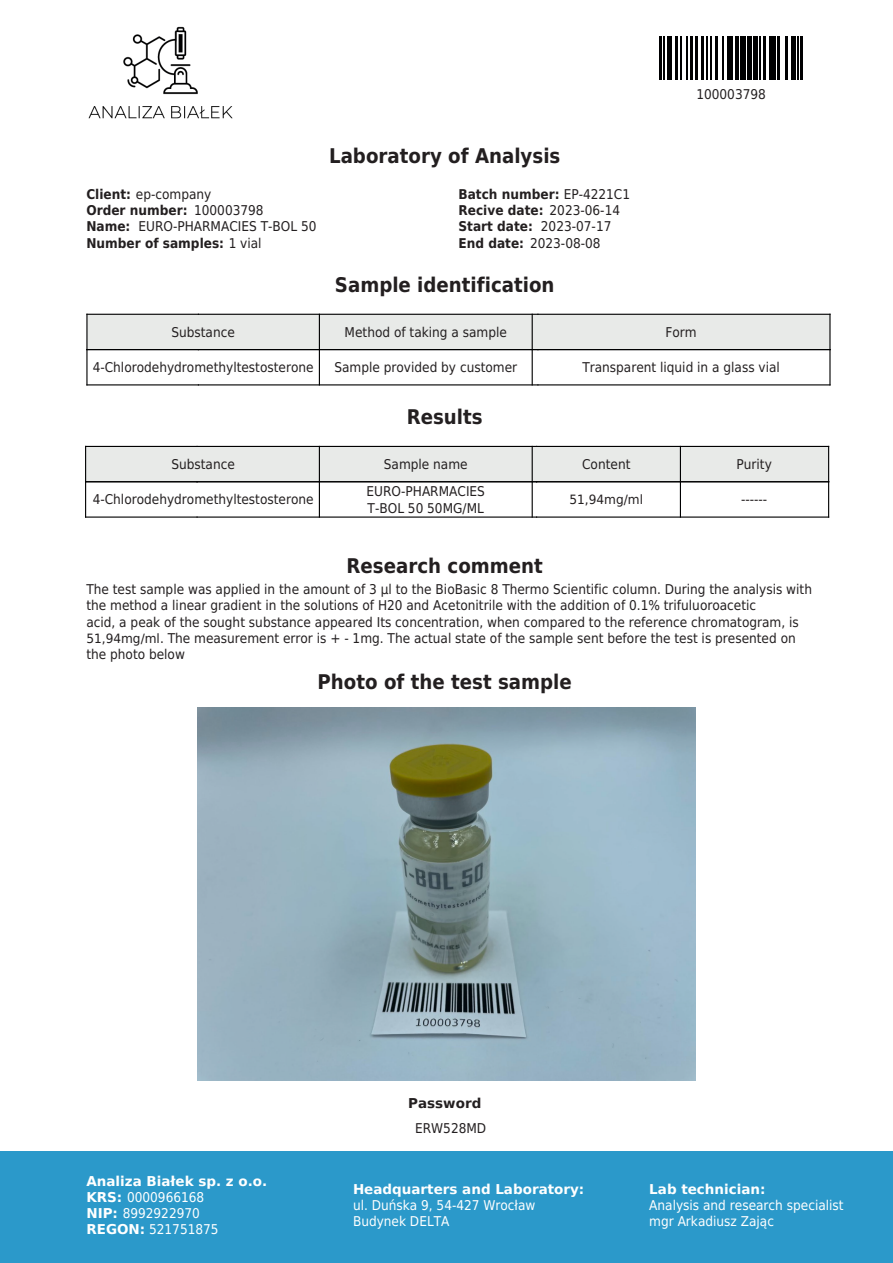
<style>
.page{position:relative;width:893px;height:1263px;background:#fff}
.page>*{position:absolute;margin:0;border:0;box-sizing:border-box;transform-origin:0 0}
.t1{font:700 20.25px "DejaVu Sans Condensed";color:#231f20}
.t2{font:13.5px/16.2px "DejaVu Sans Condensed";color:#231f20}
.t3{font:13.5px/16.2px "DejaVu Sans Condensed";color:#fff}
.t4{font:700 13.5px "DejaVu Sans";color:#fff}
.t5{font:700 13.5px/16.2px "DejaVu Sans Condensed";color:#231f20}
.t6{font:700 13.5px "DejaVu Sans";color:#231f20}
.t7{font:12.9px "DejaVu Sans Condensed";color:#231f20;scale:1.05 1}
.s1{font-weight:700}
.s2{font-weight:400}
.s3{font-size:12.9px}
.s4{font-family:"DejaVu Sans";font-weight:700}
</style>
<div class="page">
<div style="left:86px;top:446px;width:111px;height:36px;background:#e8eae8"></div>
<div style="left:197px;top:446px;width:340px;height:36px;background:#e8eae8"></div>
<div style="left:537px;top:446px;width:292px;height:36px;background:#e8eae8"></div>
<hr style="left:85px;top:446px;width:1px;height:36px;background:#000001">
<hr style="left:86px;top:446px;width:111px;height:1px;background:#000001">
<hr style="left:86px;top:481px;width:111px;height:1px;background:#000001">
<hr style="left:319px;top:446px;width:1px;height:36px;background:#000001">
<hr style="left:680px;top:446px;width:1px;height:36px;background:#000001">
<hr style="left:197px;top:446px;width:340px;height:1px;background:#000001">
<hr style="left:197px;top:481px;width:340px;height:1px;background:#000001">
<hr style="left:532px;top:446px;width:1px;height:36px;background:#000001">
<hr style="left:828px;top:446px;width:1px;height:36px;background:#000001">
<hr style="left:537px;top:446px;width:292px;height:1px;background:#000001">
<hr style="left:537px;top:481px;width:292px;height:1px;background:#000001">
<hr style="left:85px;top:482px;width:1px;height:35px;background:#000001">
<hr style="left:86px;top:516px;width:111px;height:2px;background:#000001">
<hr style="left:319px;top:482px;width:1px;height:35px;background:#000001">
<hr style="left:197px;top:516px;width:340px;height:2px;background:#000001">
<hr style="left:680px;top:482px;width:1px;height:35px;background:#000001">
<hr style="left:532px;top:482px;width:1px;height:35px;background:#000001">
<hr style="left:537px;top:516px;width:292px;height:2px;background:#000001">
<hr style="left:828px;top:482px;width:1px;height:35px;background:#000001">
<div style="left:87px;top:314px;width:111px;height:36px;background:#e8eae8"></div>
<div style="left:198px;top:314px;width:340px;height:36px;background:#e8eae8"></div>
<div style="left:538px;top:314px;width:292px;height:36px;background:#e8eae8"></div>
<hr style="left:86px;top:314px;width:2px;height:36px;background:#000001">
<hr style="left:87px;top:314px;width:111px;height:1px;background:#000001">
<hr style="left:87px;top:349px;width:111px;height:1px;background:#000001">
<hr style="left:319px;top:314px;width:1px;height:36px;background:#000001">
<hr style="left:198px;top:314px;width:340px;height:1px;background:#000001">
<hr style="left:198px;top:349px;width:340px;height:1px;background:#000001">
<hr style="left:532px;top:314px;width:1px;height:36px;background:#000001">
<hr style="left:829px;top:314px;width:1px;height:36px;background:#000001">
<hr style="left:538px;top:314px;width:292px;height:1px;background:#000001">
<hr style="left:538px;top:349px;width:292px;height:1px;background:#000001">
<hr style="left:86px;top:350px;width:2px;height:35px;background:#000001">
<hr style="left:87px;top:384px;width:111px;height:1px;background:#000001">
<hr style="left:319px;top:350px;width:1px;height:35px;background:#000001">
<hr style="left:198px;top:384px;width:340px;height:1px;background:#000001">
<hr style="left:532px;top:350px;width:1px;height:35px;background:#000001">
<hr style="left:538px;top:384px;width:292px;height:1px;background:#000001">
<hr style="left:829px;top:350px;width:1px;height:35px;background:#000001">
<img style="left:88px;top:26px;width:145px;height:93px">
<div style="left:0;top:1151px;width:893px;height:112px;background:#2b99ca"></div>
<img style="left:197px;top:707px;width:498px;height:374px">
<svg style="left:667px;top:36px;width:125px;height:44px"></svg>
<hr style="left:659px;top:36px;width:3px;height:44px;background:#000001">
<hr style="left:663px;top:36px;width:2px;height:44px;background:#000001">
<hr style="left:668px;top:36px;width:4px;height:44px;background:#000001">
<hr style="left:675px;top:36px;width:3px;height:44px;background:#000001">
<hr style="left:681px;top:36px;width:1px;height:44px;background:#000001">
<hr style="left:686px;top:36px;width:2px;height:44px;background:#000001">
<hr style="left:690px;top:36px;width:3px;height:44px;background:#000001">
<hr style="left:695px;top:36px;width:3px;height:44px;background:#000001">
<hr style="left:701px;top:36px;width:2px;height:44px;background:#000001">
<hr style="left:706px;top:36px;width:2px;height:44px;background:#000001">
<hr style="left:710px;top:36px;width:2px;height:44px;background:#000001">
<hr style="left:715px;top:36px;width:3px;height:44px;background:#000001">
<hr style="left:722px;top:36px;width:1px;height:44px;background:#000001">
<div style="left:728px;top:36px;width:5px;height:44px;background:#000001"></div>
<hr style="left:735px;top:36px;width:1px;height:44px;background:#000001">
<hr style="left:738px;top:36px;width:1px;height:44px;background:#000001">
<div style="left:740px;top:36px;width:6px;height:44px;background:#000001"></div>
<hr style="left:748px;top:36px;width:4px;height:44px;background:#000001">
<div style="left:753px;top:36px;width:5px;height:44px;background:#000001"></div>
<hr style="left:759px;top:36px;width:1px;height:44px;background:#000001">
<hr style="left:763px;top:36px;width:3px;height:44px;background:#000001">
<hr style="left:769px;top:36px;width:4px;height:44px;background:#000001">
<hr style="left:775px;top:36px;width:1px;height:44px;background:#000001">
<hr style="left:777px;top:36px;width:3px;height:44px;background:#000001">
<hr style="left:785px;top:36px;width:2px;height:44px;background:#000001">
<hr style="left:792px;top:36px;width:4px;height:44px;background:#000001">
<hr style="left:797px;top:36px;width:2px;height:44px;background:#000001">
<hr style="left:800px;top:36px;width:3px;height:44px;background:#000001">
<h1 class="t1" style="left:329px;top:139px;width:233px">Laboratory of Analysis</h1>
<p class="t2" style="left:86px;top:186px;width:232px"><span class="s1">Client:</span> ep-company<br><span class="s1">Order number:</span> 100003798<br><span class="s1">Name:</span> EURO-PHARMACIES T-BOL 50<br><span class="s1">Number of samples:</span> 1 vial</p>
<p class="t5" style="left:458px;top:186px;width:173px">Batch number: <span class="s2">EP-4221C1<br></span>Recive date: <span class="s2">2023-06-14<br></span>Start date: <span class="s2">2023-07-17<br></span>End date: <span class="s2">2023-08-08</span></p>
<h1 class="t1" style="left:335px;top:268px;width:221px">Sample identification</h1>
<p class="t2" style="left:696px;top:86px;width:71px">100003798</p>
<p class="t2" style="left:171px;top:323px;width:65px">Substance</p>
<p class="t2" style="left:345px;top:323px;width:164px">Method of taking a sample</p>
<p class="t2" style="left:665px;top:323px;width:33px">Form</p>
<p class="t2" style="left:93px;top:358px;width:222px">4-Chlorodehydromethyltestosterone</p>
<p class="t2" style="left:334px;top:359px;width:184px">Sample provided by customer</p>
<p class="t2" style="left:582px;top:359px;width:199px">Transparent liquid in a glass vial</p>
<h1 class="t1" style="left:407px;top:400px;width:78px">Results</h1>
<p class="t2" style="left:171px;top:455px;width:65px">Substance</p>
<p class="t2" style="left:384px;top:455px;width:85px">Sample name</p>
<p class="t2" style="left:582px;top:455px;width:50px">Content</p>
<p class="t2" style="left:93px;top:491px;width:222px">4-Chlorodehydromethyltestosterone</p>
<p class="t2" style="left:367px;top:483px;width:120px">EURO-PHARMACIES<br>T-BOL 50 50MG/ML</p>
<p class="t7" style="left:569px;top:488px;width:72px">51,94mg/ml</p>
<p class="t2" style="left:736px;top:455px;width:37px">Purity</p>
<p class="t2" style="left:741px;top:491px;width:28px">------</p>
<h1 class="t1" style="left:347px;top:549px;width:198px">Research comment</h1>
<p class="t2" style="left:86px;top:581px;width:727px">The test sample was applied in the amount of 3 µl to the BioBasic 8 Thermo Scientific column. During the analysis with the method a linear gradient in the solutions of H20 and Acetonitrile with the addition of 0.1% trifuluoroacetic<br>acid, a peak of the sought substance appeared Its concentration, when compared to the reference chromatogram, is <span class="s3">51,94mg/ml</span>. The measurement error is + - 1mg. The actual state of the sample sent before the test is presented on the photo below</p>
<h1 class="t1" style="left:318px;top:665px;width:256px">Photo of the test sample</h1>
<p class="t6" style="left:408px;top:1092px;width:75px">Password</p>
<p class="t4" style="left:86px;top:1170px;width:182px">Analiza Białek sp. z o.o.</p>
<p class="t3" style="left:86px;top:1188px;width:134px"><span class="s4">KRS:</span> 0000966168<br><span class="s4">NIP:</span> 8992922970<br><span class="s4">REGON:</span> 521751875</p>
<p class="t2" style="left:415px;top:1119px;width:73px">ERW528MD</p>
<p class="t4" style="left:353px;top:1178px;width:188px">Siedziba i Laboratorium:</p>
<p class="t4" style="left:649px;top:1178px;width:181px">Badanie przeprowadził:</p>
<p class="t3" style="left:649px;top:1196px;width:178px">Specjalista s. an liz i badań</p>
<p class="t4" style="left:353px;top:1178px;width:233px">Headquarters and Laboratory:</p>
<p class="t3" style="left:353px;top:1196px;width:184px">ul. Duńska 9, 54-427 Wrocław<br>Budynek DELTA</p>
<p class="t4" style="left:649px;top:1178px;width:118px">Lab technician:</p>
<p class="t3" style="left:649px;top:1196px;width:196px">Analysis and research specialist mgr Arkadiusz Zając</p>
</div>
